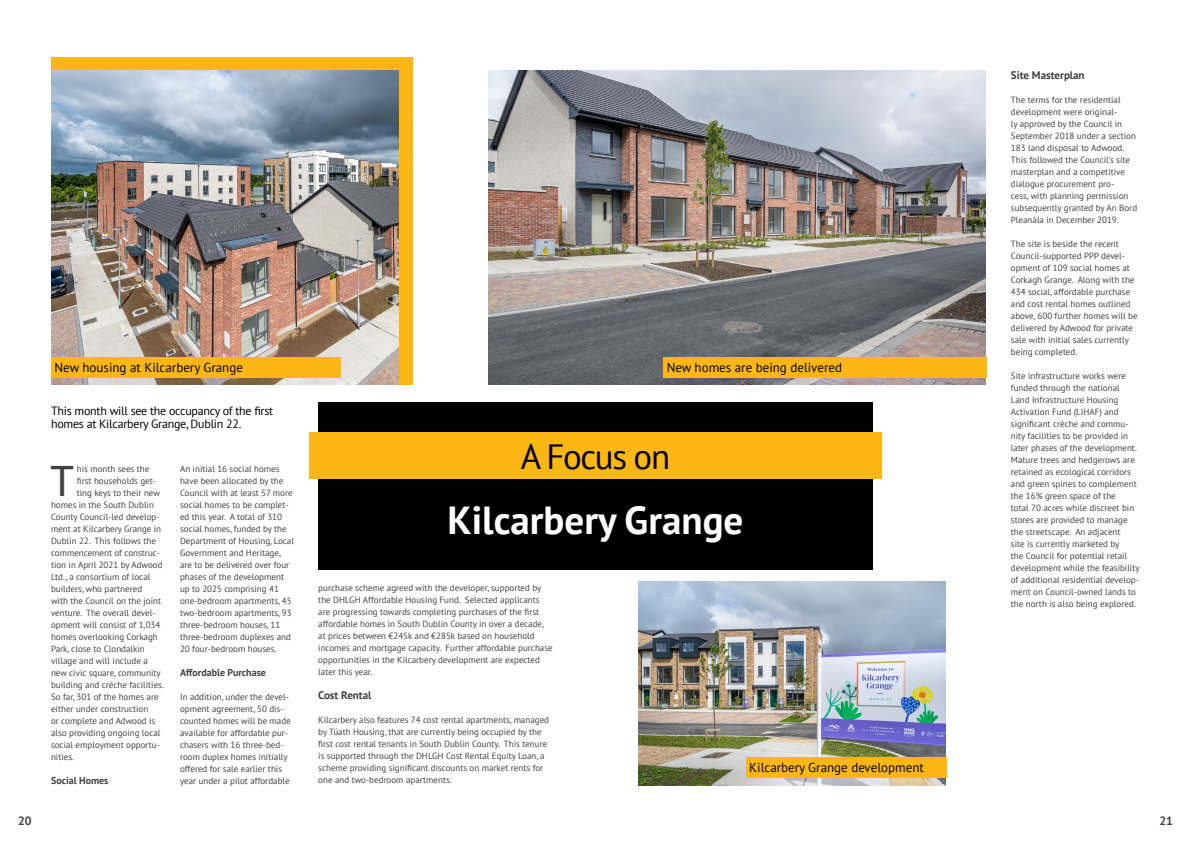
<style>
.page{position:relative;width:1191px;height:842px;background:#fff}
.page>*{position:absolute;margin:0;border:0;box-sizing:border-box;transform-origin:0 0}
.t1{font:44.6px "Myriad Pro";color:#414042}
.t2{font:700 39px "PT Sans";color:#fff}
.t3{font:35px "PT Sans";letter-spacing:-.04em;color:#000}
.t4{font:13px "PT Sans";color:#000}
.t5{font:12px/13px "PT Sans";letter-spacing:-.02em;color:#000}
.t6{font:700 12px "PT Sans";color:#414042}
.t7{font:700 11px "PT Sans";color:#414042}
.t8{font:700 10px "PT Sans";color:#414042}
.t9{font:9px/12px "PT Sans";color:#414042}
</style>
<div class="page">
<div style="left:318px;top:402px;width:554px;height:168px;background:#000"></div>
<div style="left:51px;top:57px;width:362px;height:327px;background:#fdb714"></div>
<img style="left:51px;top:71px;width:348px;height:313px">
<div style="left:309px;top:432px;width:573px;height:46px;background:#fdb714"></div>
<img style="left:488px;top:71px;width:497px;height:313px">
<img style="left:638px;top:582px;width:307px;height:203px">
<div style="left:51px;top:357px;width:289px;height:20px;background:#fdb714"></div>
<div style="left:663px;top:357px;width:323px;height:20px;background:#fdb714"></div>
<div style="left:746px;top:757px;width:200px;height:20px;background:#fdb714"></div>
<h3 class="t4" style="left:54px;top:359px;width:190px">New housing at Kilcarbery Grange</h3>
<h3 class="t4" style="left:666px;top:359px;width:177px">New homes are being delivered</h3>
<h3 class="t5" style="left:51px;top:404px;width:224px">This month will see the occupancy of the first homes at Kilcarbery Grange, Dublin 22.</h3>
<h1 class="t1" style="left:51px;top:453px;width:24px">T</h1>
<p class="t9" style="left:77px;top:462px;width:74px">his month sees the</p>
<p class="t9" style="left:77px;top:474px;width:80px">first households get-</p>
<p class="t9" style="left:77px;top:486px;width:85px">ting keys to their new</p>
<p class="t9" style="left:51px;top:498px;width:104px">homes in the South Dublin</p>
<p class="t9" style="left:51px;top:510px;width:110px">County Council-led develop-</p>
<p class="t9" style="left:51px;top:522px;width:112px">ment at Kilcarbery Grange in</p>
<p class="t9" style="left:51px;top:534px;width:106px">Dublin 22. This follows the</p>
<p class="t9" style="left:51px;top:546px;width:110px">commencement of construc-</p>
<p class="t9" style="left:51px;top:558px;width:113px">tion in April 2021 by Adwood</p>
<p class="t9" style="left:51px;top:570px;width:101px">Ltd., a consortium of local</p>
<p class="t9" style="left:51px;top:582px;width:93px">builders, who partnered</p>
<p class="t9" style="left:51px;top:594px;width:111px">with the Council on the joint</p>
<p class="t9" style="left:51px;top:606px;width:106px">venture. The overall devel-</p>
<p class="t9" style="left:51px;top:618px;width:111px">opment will consist of 1,034</p>
<p class="t9" style="left:51px;top:630px;width:108px">homes overlooking Corkagh</p>
<p class="t9" style="left:51px;top:642px;width:95px">Park, close to Clondalkin</p>
<p class="t9" style="left:51px;top:654px;width:98px">village and will include a</p>
<p class="t9" style="left:51px;top:666px;width:111px">new civic square, community</p>
<p class="t9" style="left:51px;top:678px;width:114px">building and crèche facilities.</p>
<p class="t9" style="left:51px;top:690px;width:109px">So far, 301 of the homes are</p>
<p class="t9" style="left:51px;top:702px;width:99px">either under construction</p>
<p class="t9" style="left:51px;top:714px;width:106px">or complete and Adwood is</p>
<p class="t9" style="left:51px;top:726px;width:111px">also providing ongoing local</p>
<p class="t9" style="left:51px;top:738px;width:110px">social employment opportu-</p>
<p class="t9" style="left:51px;top:750px;width:25px">nities.</p>
<p class="t8" style="left:51px;top:774px;width:59px">Social Homes</p>
<p class="t9" style="left:180px;top:462px;width:115px">An initial 16 social homes have been allocated by the<br>Council with at least 57 more social homes to be complet&shy;ed this year. A total of 310 social homes, funded by the<br>Department of Housing, Local<br>Government and Heritage, are to be delivered over four phases of the development up to 2025 comprising 41 one-bedroom apartments, 45 two-bedroom apartments, 93 three-bedroom houses, 11 three-bedroom duplexes and<br>20 four-bedroom houses.</p>
<p class="t8" style="left:180px;top:666px;width:87px">Affordable Purchase</p>
<p class="t9" style="left:180px;top:690px;width:112px">In addition, under the devel&shy;opment agreement, 50 dis&shy;counted homes will be made available for affordable pur&shy;chasers with 16 three-bed&shy;room duplex homes initially offered for sale earlier this year under a pilot affordable</p>
<h3 class="t3" style="left:521px;top:434px;width:151px">A Focus on</h3>
<h2 class="t2" style="left:447px;top:495px;width:297px">Kilcarbery Grange</h2>
<p class="t9" style="left:318px;top:581px;width:236px">purchase scheme agreed with the developer, supported by the DHLGH Affordable Housing Fund. Selected applicants are progressing towards completing purchases of the first affordable homes in South Dublin County in over a decade, at prices between €245k and €285k based on household incomes and mortgage capacity. Further affordable purchase opportunities in the Kilcarbery development are expected later this year.</p>
<p class="t7" style="left:318px;top:688px;width:55px">Cost Rental</p>
<p class="t9" style="left:318px;top:713px;width:232px">Kilcarbery also features 74 cost rental apartments, managed by Túath Housing, that are currently being occupied by the first cost rental tenants in South Dublin County. This tenure is supported through the DHLGH Cost Rental Equity Loan, a scheme providing significant discounts on market rents for one and two-bedroom apartments.</p>
<h3 class="t4" style="left:749px;top:759px;width:176px">Kilcarbery Grange development</h3>
<p class="t7" style="left:1011px;top:68px;width:75px">Site Masterplan</p>
<p class="t9" style="left:1011px;top:93px;width:128px">The terms for the residential development were original-<br>ly approved by the Council in<br>September 2018 under a section<br>183 land disposal to Adwood.<br>This followed the Council’s site masterplan and a competitive dialogue procurement pro-<br>cess, with planning permission subsequently granted by An Bord<br>Pleanála in December 2019.</p>
<p class="t9" style="left:1011px;top:237px;width:128px">The site is beside the recent<br>Council-supported PPP devel&shy;opment of 109 social homes at<br>Corkagh Grange. Along with the<br>434 social, affordable purchase and cost rental homes outlined above, 600 further homes will be delivered by Adwood for private sale with initial sales currently being completed.</p>
<p class="t9" style="left:1011px;top:369px;width:130px">Site infrastructure works were funded through the national<br>Land Infrastructure Housing<br>Activation Fund (LIHAF) and significant crèche and commu&shy;nity facilities to be provided in later phases of the development.<br>Mature trees and hedgerows are retained as ecological corridors and green spines to complement the 16% green space of the<br>total 70 acres while discreet bin stores are provided to manage the streetscape. An adjacent<br>site is currently marketed by<br>the Council for potential retail development while the feasibility of additional residential develop&shy;ment on Council-owned lands to the north is also being explored.</p>
<h3 class="t6" style="left:18px;top:813px;width:15px">20</h3>
<h3 class="t6" style="left:1159px;top:812px;width:15px">21</h3>
</div>
